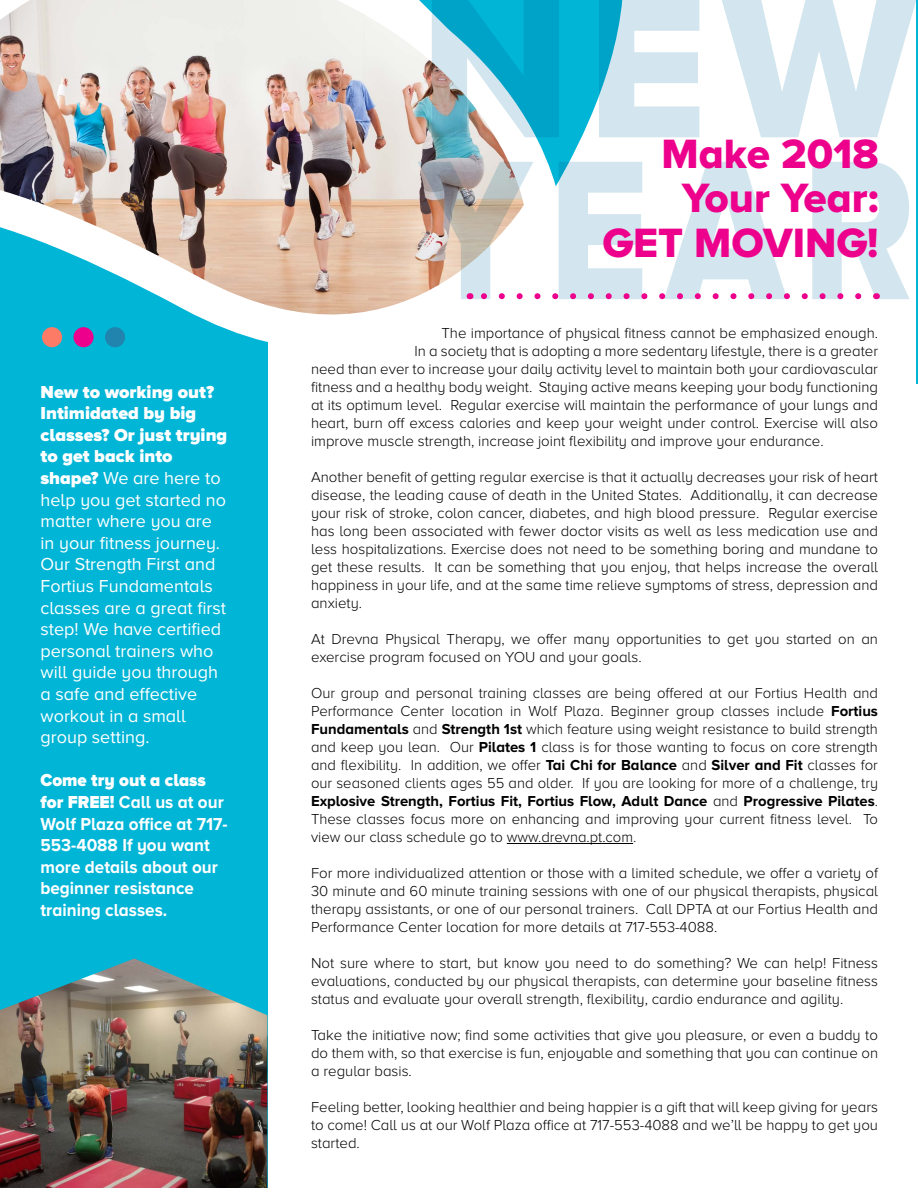
<style>
.page{position:relative;width:918px;height:1188px;background:#fff}
.page>*{position:absolute;margin:0;border:0;box-sizing:border-box;transform-origin:0 0}
.t1{font:42.45px/44.4px "Proxima Nova A Extrabld";color:#ec008c;text-align:right}
.t2{font:18px/21.6px "Proxima Nova A";color:#fff}
.t3{font:700 18px/21.6px "Proxima Nova A";color:#fff;scale:.95 1}
.t4{font:300 15px/18px "Proxima Nova A";color:#000;text-align:justify}
.s1{font-weight:900}
.s2{font-weight:700}
</style>
<div class="page">
<hr style="left:916px;top:0;width:2px;height:383px;background:#00b5d6">
<div style="left:0;top:134px;width:267px;height:1054px;background:#00b5d6"></div>
<img style="left:0;top:0;width:578px;height:417px">
<div style="left:42px;top:327px;width:20px;height:20px;background:#fc7b66;border-radius:50%"></div>
<div style="left:74px;top:327px;width:20px;height:20px;background:#ec008c;border-radius:50%"></div>
<div style="left:105px;top:327px;width:20px;height:20px;background:#2084ae;border-radius:50%"></div>
<hr style="left:507px;top:843px;width:126px;height:1px;background:#000">
<img style="left:0;top:958px;width:267px;height:230px">
<svg style="left:418px;top:162px;width:492px;height:137px"></svg>
<svg style="left:432px;top:0;width:484px;height:137px"></svg>
<svg style="left:478px;top:293px;width:380px;height:6px"></svg>
<p class="t2" style="left:40px;top:381px;width:188px"><span class="s1">New to working out?<br>Intimidated by big classes? Or just trying to get back into shape?</span> We are here to help you get started no matter where you are in your fitness journey.<br>Our Strength First and<br>Fortius Fundamentals classes are a great first step! We have certified personal trainers who will guide you through a safe and effective workout in a small group setting.</p>
<p class="t3" style="left:40px;top:769px;width:198px"><span class="s1">Come try out a class for FREE!</span> Call us at our<br>Wolf Plaza office at 717-<br>553-4088 If you want more details about our beginner resistance training classes.</p>
<h1 class="t1" style="left:603px;top:130px;width:278px">Make 2018<br>Your Year:<br>GET MOVING!</h1>
<p class="t4" style="left:442px;top:323px;width:438px">The importance of physical fitness cannot be emphasized enough.</p>
<p class="t4" style="left:415px;top:341px;width:465px">In a society that is adopting a more sedentary lifestyle, there is a greater</p>
<p class="t4" style="left:311px;top:359px;width:569px">need than ever to increase your daily activity level to maintain both your cardiovascular</p>
<p class="t4" style="left:311px;top:377px;width:568px">fitness and a healthy body weight. Staying active means keeping your body functioning</p>
<p class="t4" style="left:311px;top:395px;width:568px">at its optimum level. Regular exercise will maintain the performance of your lungs and</p>
<p class="t4" style="left:311px;top:413px;width:569px">heart, burn off excess calories and keep your weight under control. Exercise will also</p>
<p class="t4" style="left:311px;top:431px;width:514px">improve muscle strength, increase joint flexibility and improve your endurance.</p>
<p class="t4" style="left:311px;top:467px;width:569px">Another benefit of getting regular exercise is that it actually decreases your risk of heart disease, the leading cause of death in the United States. Additionally, it can decrease your risk of stroke, colon cancer, diabetes, and high blood pressure. Regular exercise has long been associated with fewer doctor visits as well as less medication use and less hospitalizations. Exercise does not need to be something boring and mundane to get these results. It can be something that you enjoy, that helps increase the overall happiness in your life, and at the same time relieve symptoms of stress, depression and anxiety.</p>
<p class="t4" style="left:311px;top:629px;width:569px">At Drevna Physical Therapy, we offer many opportunities to get you started on an exercise program focused on YOU and your goals.</p>
<p class="t4" style="left:311px;top:683px;width:569px">Our group and personal training classes are being offered at our Fortius Health and Performance Center location in Wolf Plaza. Beginner group classes include <span class="s2">Fortius Fundamentals</span> and <span class="s2">Strength 1st</span> which feature using weight resistance to build strength and keep you lean. Our <span class="s2">Pilates 1</span> class is for those wanting to focus on core strength and flexibility. In addition, we offer <span class="s2">Tai Chi for Balance</span> and <span class="s2">Silver and Fit</span> classes for our seasoned clients ages 55 and older. If you are looking for more of a challenge, try <span class="s2">Explosive Strength, Fortius Fit, Fortius Flow, Adult Dance</span> and <span class="s2">Progressive Pilates</span>.<br>These classes focus more on enhancing and improving your current fitness level. To view our class schedule go to www.drevna.pt.com.</p>
<p class="t4" style="left:311px;top:863px;width:569px">For more individualized attention or those with a limited schedule, we offer a variety of 30 minute and 60 minute training sessions with one of our physical therapists, physical therapy assistants, or one of our personal trainers. Call DPTA at our Fortius Health and Performance Center location for more details at 717-553-4088.</p>
<p class="t4" style="left:311px;top:953px;width:569px">Not sure where to start, but know you need to do something? We can help! Fitness evaluations, conducted by our physical therapists, can determine your baseline fitness status and evaluate your overall strength, flexibility, cardio endurance and agility.</p>
<p class="t4" style="left:311px;top:1025px;width:569px">Take the initiative now; find some activities that give you pleasure, or even a buddy to do them with, so that exercise is fun, enjoyable and something that you can continue on a regular basis.</p>
<p class="t4" style="left:311px;top:1097px;width:569px">Feeling better, looking healthier and being happier is a gift that will keep giving for years to come! Call us at our Wolf Plaza office at 717-553-4088 and we’ll be happy to get you started.</p>
</div>
